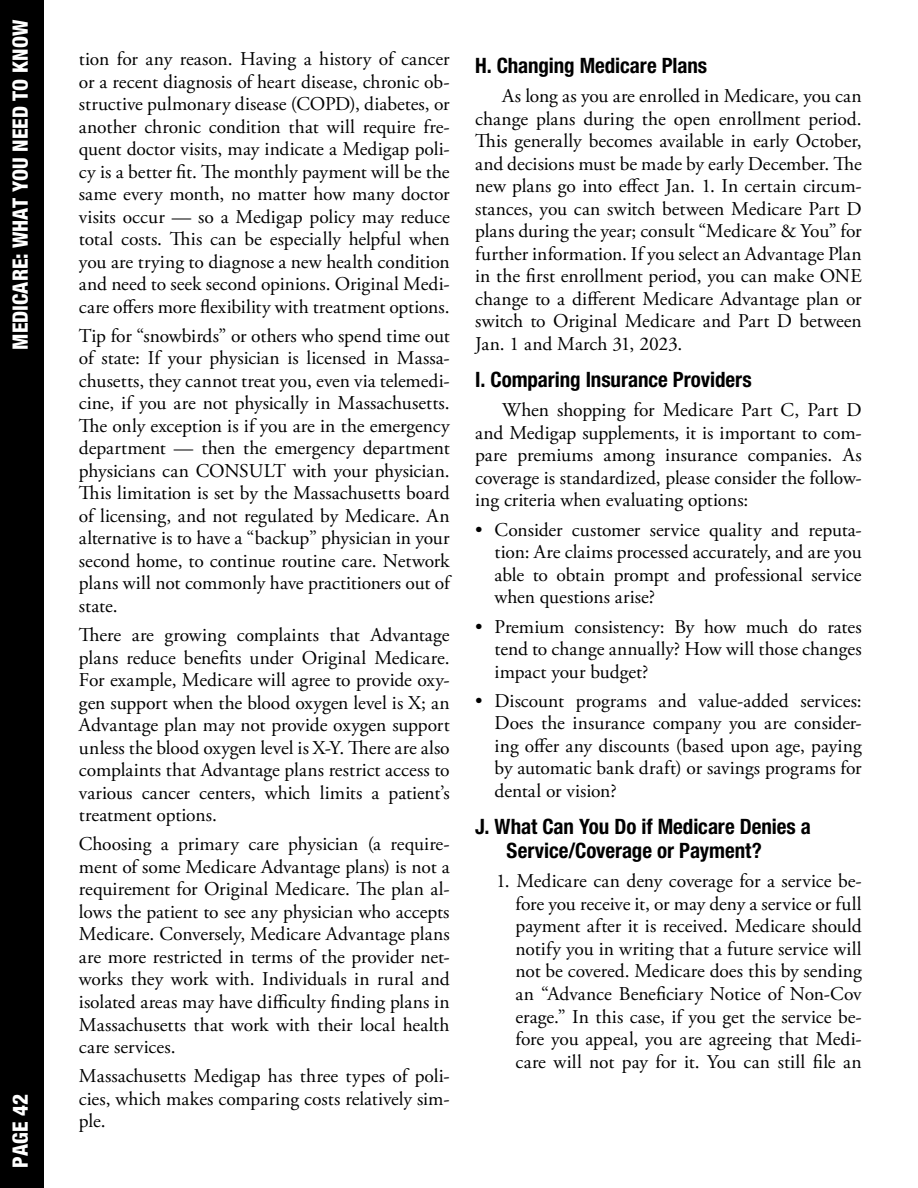
<style>
.page{position:relative;width:918px;height:1188px;background:#fff}
.page>*{position:absolute;margin:0;border:0;box-sizing:border-box;transform-origin:0 0}
.t1{font:700 condensed 21px/24px "Context Reprise Condensed S Si";letter-spacing:-.005em;color:#000}
.t2{font:21px "Context Reprise Black Cond S Si Normal";color:#fff}
.t3{font:19.5px/22.5px "Adobe Garamond Pro";color:#000;text-align:justify}
</style>
<div class="page">
<div style="left:0;top:0;width:43px;height:1188px;background:#000"></div>
<p class="t2" style="left:7px;top:350px;width:331px;rotate:-90deg">MEDICARE: WHAT YOU NEED TO KNOW</p>
<p class="t2" style="left:7px;top:1168px;width:75px;rotate:-90deg">PAGE 42</p>
<p class="t3" style="left:79px;top:48px;width:372px">tion for any reason. Having a history of cancer or a recent diagnosis of heart disease, chronic ob&shy;structive pulmonary disease (COPD), diabetes, or another chronic condition that will require fre&shy;quent doctor visits, may indicate a Medigap poli&shy;cy is a better fit. The monthly payment will be the same every month, no matter how many doctor visits occur — so a Medigap policy may reduce total costs. This can be especially helpful when you are trying to diagnose a new health condition and need to seek second opinions. Original Medi&shy;care offers more flexibility with treatment options.</p>
<p class="t3" style="left:79px;top:325px;width:372px">Tip for “snowbirds” or others who spend time out of state: If your physician is licensed in Massa&shy;chusetts, they cannot treat you, even via telemedi&shy;cine, if you are not physically in Massachusetts.<br>The only exception is if you are in the emergency department — then the emergency department physicians can CONSULT with your physician.<br>This limitation is set by the Massachusetts board of licensing, and not regulated by Medicare. An alternative is to have a “backup” physician in your second home, to continue routine care. Network plans will not commonly have practitioners out of state.</p>
<p class="t3" style="left:79px;top:624px;width:372px">There are growing complaints that Advantage plans reduce benefits under Original Medicare.<br>For example, Medicare will agree to provide oxy&shy;gen support when the blood oxygen level is X; an Advantage plan may not provide oxygen support unless the blood oxygen level is X-Y. There are also complaints that Advantage plans restrict access to various cancer centers, which limits a patient’s treatment options.</p>
<p class="t3" style="left:79px;top:834px;width:372px">Choosing a primary care physician (a require&shy;ment of some Medicare Advantage plans) is not a requirement for Original Medicare. The plan al&shy;lows the patient to see any physician who accepts Medicare. Conversely, Medicare Advantage plans are more restricted in terms of the provider net&shy;works they work with. Individuals in rural and isolated areas may have difficulty finding plans in Massachusetts that work with their local health care services.</p>
<p class="t3" style="left:79px;top:1066px;width:372px">Massachusetts Medigap has three types of poli&shy;cies, which makes comparing costs relatively sim&shy;ple.</p>
<p class="t1" style="left:475px;top:53px;width:234px">H. Changing Medicare Plans</p>
<p class="t3" style="left:475px;top:85px;width:388px;text-indent:27px">As long as you are enrolled in Medicare, you can change plans during the open enrollment period.<br>This generally becomes available in early October, and decisions must be made by early December. The new plans go into effect Jan. 1. In certain circum&shy;stances, you can switch between Medicare Part D plans during the year; consult “Medicare &amp; You” for further information. If you select an Advantage Plan in the first enrollment period, you can make ONE change to a different Medicare Advantage plan or switch to Original Medicare and Part D between Jan. 1 and March 31, 2023.</p>
<p class="t1" style="left:475px;top:367px;width:278px">I. Comparing Insurance Providers</p>
<p class="t3" style="left:475px;top:400px;width:388px;text-indent:27px">When shopping for Medicare Part C, Part D and Medigap supplements, it is important to com&shy;pare premiums among insurance companies. As coverage is standardized, please consider the follow&shy;ing criteria when evaluating options:</p>
<p class="t3" style="left:495px;top:519px;width:369px;text-indent:-20px">• Consider customer service quality and reputa&shy;tion: Are claims processed accurately, and are you able to obtain prompt and professional service when questions arise?</p>
<p class="t3" style="left:495px;top:616px;width:369px;text-indent:-20px">• Premium consistency: By how much do rates tend to change annually? How will those changes impact your budget?</p>
<p class="t3" style="left:495px;top:690px;width:369px;text-indent:-20px">• Discount programs and value-added services:<br>Does the insurance company you are consider&shy;ing offer any discounts (based upon age, paying by automatic bank draft) or savings programs for dental or vision?</p>
<p class="t1" style="left:507px;top:814px;width:306px;text-indent:-32px">J. What Can You Do if Medicare Denies a<br>Service/Coverage or Payment?</p>
<p class="t3" style="left:516px;top:871px;width:348px;text-indent:-20px">1. Medicare can deny coverage for a service be&shy;fore you receive it, or may deny a service or full payment after it is received. Medicare should notify you in writing that a future service will not be covered. Medicare does this by sending an “Advance Beneficiary Notice of Non-Cov erage.” In this case, if you get the service be&shy;fore you appeal, you are agreeing that Medi&shy;care will not pay for it. You can still file an</p>
</div>
